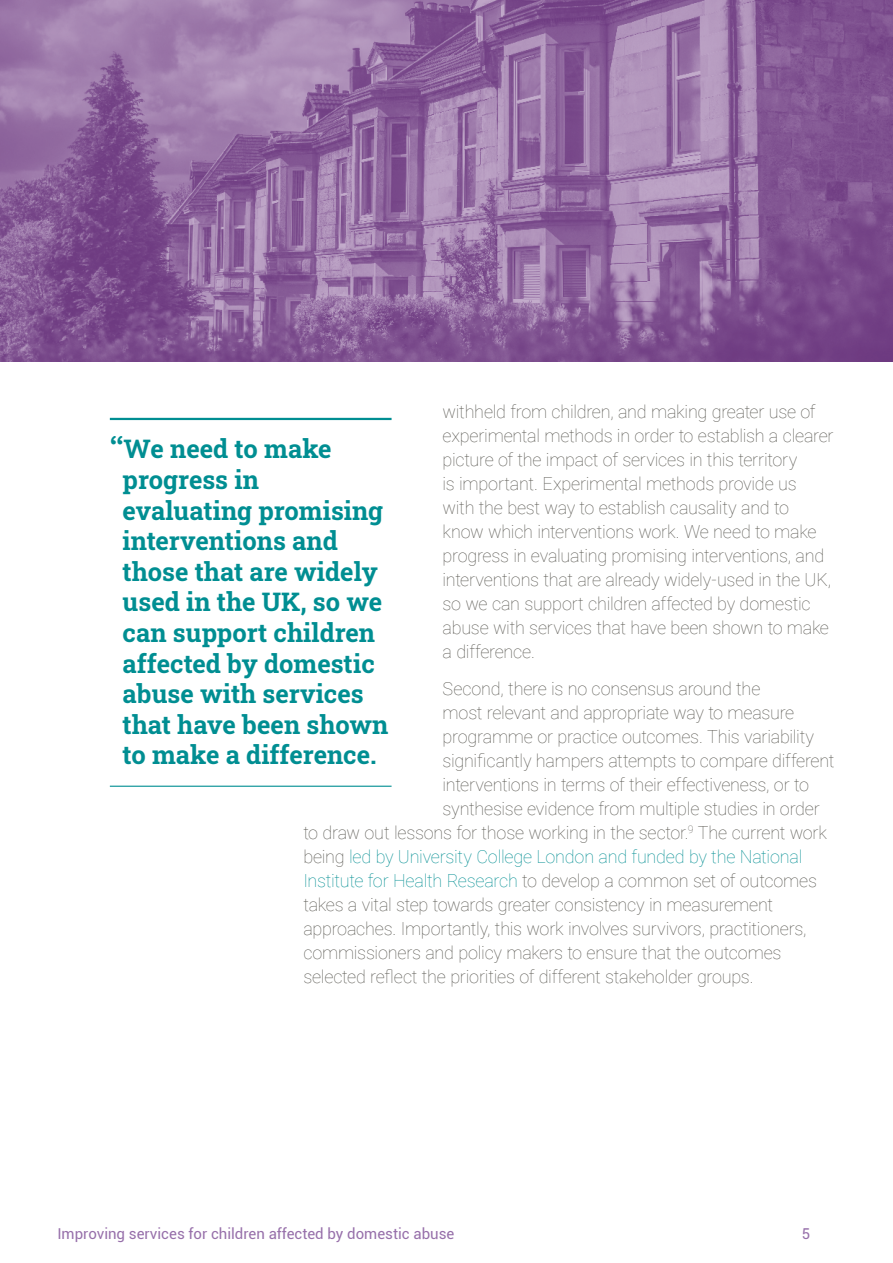
<style>
.page{position:relative;width:893px;height:1263px;background:#fff}
.page>*{position:absolute;margin:0;border:0;box-sizing:border-box;transform-origin:0 0}
.t1{font:25.5px/30.6px "Roboto Slab";color:#008e92}
.t2{font:100 18px/24px "Roboto";letter-spacing:-.015em;color:#57554f}
.t3{font:100 18px "Roboto";letter-spacing:-.01em;color:#008e92}
.t4{font:15px "Roboto";color:#9770aa}
.s1{color:#57554f}
.s2{color:#008e92}
.s3{font-family:"Arial Rounded MT Bold";font-size:30px}
</style>
<div class="page">
<hr style="left:110px;top:418px;width:282px;height:2px;background:#008e92">
<hr style="left:110px;top:786px;width:282px;height:1px;background:#008e92">
<svg style="left:0;top:0;width:893px;height:361px;background:#90699f"></svg>
<p class="t2" style="left:443px;top:399px;width:393px">withheld from children, and making greater use of experimental methods in order to establish a clearer picture of the impact of services in this territory<br>is important. Experimental methods provide us<br>with the best way to establish causality and to know which interventions work. We need to make progress in evaluating promising interventions, and interventions that are already widely-used in the UK, so we can support children affected by domestic abuse with services that have been shown to make a difference.</p>
<p class="t2" style="left:443px;top:676px;width:319px">Second, there is no consensus around the</p>
<p class="t2" style="left:443px;top:700px;width:353px">most relevant and appropriate way to measure</p>
<p class="t2" style="left:443px;top:724px;width:373px">programme or practice outcomes. This variability</p>
<p class="t2" style="left:443px;top:748px;width:393px">significantly hampers attempts to compare different</p>
<p class="t2" style="left:443px;top:772px;width:368px">interventions in terms of their effectiveness, or to</p>
<p class="t2" style="left:443px;top:796px;width:379px">synthesise evidence from multiple studies in order</p>
<p class="t2" style="left:303px;top:820px;width:525px">to draw out lessons for those working in the sector.<sup>9</sup> The current work</p>
<p class="t3" style="left:303px;top:844px;width:501px"><span class="s1">being</span> led by University College London and funded by the National</p>
<p class="t2" style="left:303px;top:868px;width:515px"><span class="s2">Institute for Health Research</span> to develop a common set of outcomes</p>
<p class="t2" style="left:303px;top:892px;width:471px">takes a vital step towards greater consistency in measurement</p>
<p class="t2" style="left:303px;top:916px;width:505px">approaches. Importantly, this work involves survivors, practitioners,</p>
<p class="t2" style="left:303px;top:940px;width:480px">commissioners and policy makers to ensure that the outcomes</p>
<p class="t2" style="left:303px;top:964px;width:452px">selected reflect the priorities of different stakeholder groups.</p>
<h1 class="t1" style="left:123px;top:433px;width:267px;text-indent:-13px"><span class="s3">“</span>We need to make progress in evaluating promising interventions and those that are widely used in the UK, so we can support children affected by domestic abuse with services that have been shown to make a difference.</h1>
<p class="t4" style="left:57px;top:1223px;width:399px">Improving services for children affected by domestic abuse</p>
<p class="t4" style="left:802px;top:1223px;width:10px">5</p>
</div>
